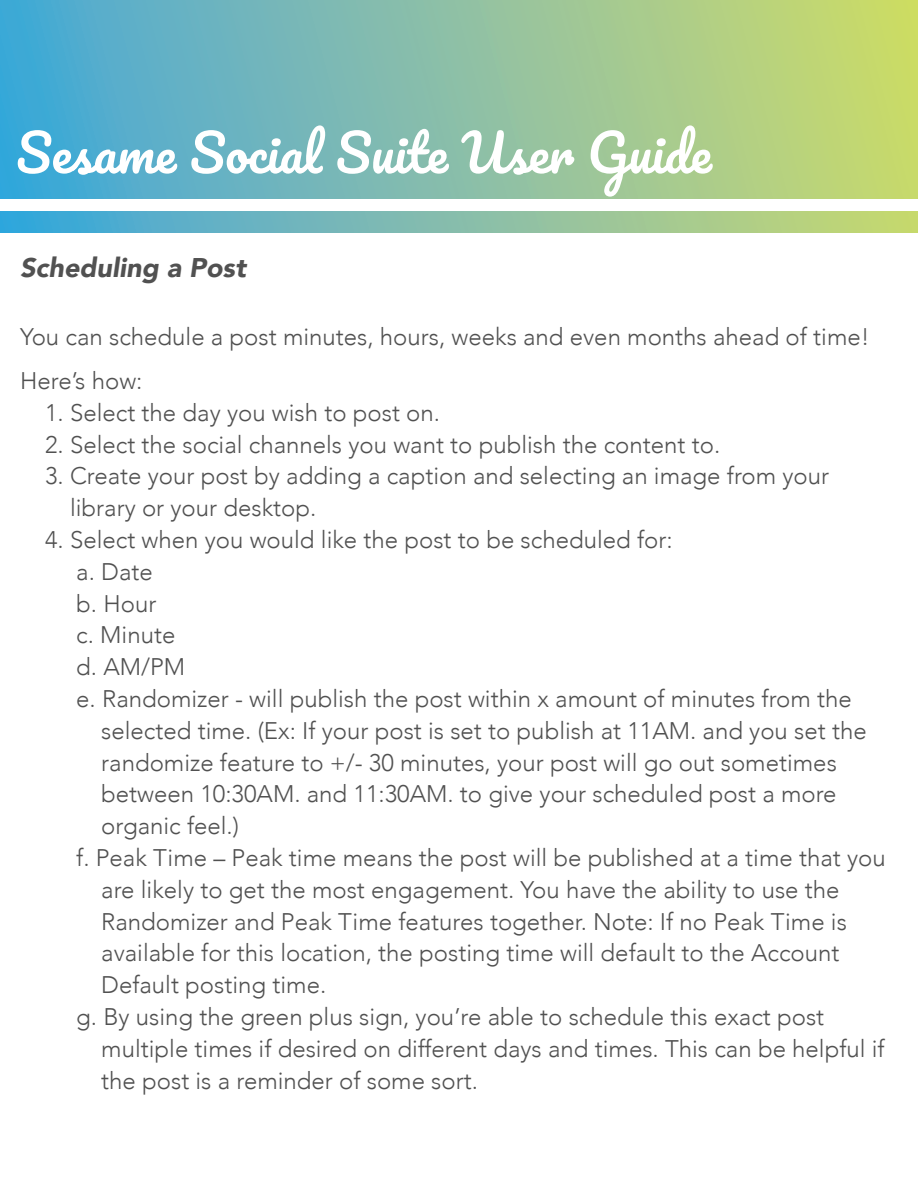
<style>
.page{position:relative;width:918px;height:1188px;background:#fff}
.page>*{position:absolute;margin:0;border:0;box-sizing:border-box;transform-origin:0 0}
.t1{font:51px "Pacifico";color:#fff}
.t2{font:italic 900 27px "Avenir";color:#515151}
.t3{font:300 24px/44.1px "Avenir";color:#515151}
</style>
<div class="page">
<svg style="left:0;top:0;width:918px;height:233px;background:#89c0a5"></svg>
<div style="left:0;top:200px;width:918px;height:11px;background:#fff"></div>
<h1 class="t1" style="left:16px;top:126px;width:696px">Sesame Social Suite User Guide</h1>
<p class="t2" style="left:20px;top:246px;width:228px">Scheduling a Post</p>
<p class="t3" style="left:20px;top:314px;width:851px">You can schedule a post minutes, hours, weeks and even months ahead of time!<br>Here’s how:</p>
<p class="t3" style="left:45px;top:391px;width:397px">1. Select the day you wish to post on.</p>
<p class="t3" style="left:45px;top:422px;width:677px">2. Select the social channels you want to publish the content to.</p>
<p class="t3" style="left:70px;top:460px;width:761px;line-height:31.8px;text-indent:-25px">3. Create your post by adding a caption and selecting an image from your library or your desktop.</p>
<p class="t3" style="left:45px;top:518px;width:629px">4. Select when you would like the post to be scheduled for:</p>
<p class="t3" style="left:76px;top:550px;width:78px">a. Date</p>
<p class="t3" style="left:76px;top:581px;width:82px">b. Hour</p>
<p class="t3" style="left:76px;top:613px;width:101px">c. Minute</p>
<p class="t3" style="left:76px;top:645px;width:110px">d. AM/PM</p>
<p class="t3" style="left:76px;top:677px;width:777px">e. Randomizer - will publish the post within x amount of minutes from the</p>
<p class="t3" style="left:101px;top:709px;width:767px">selected time. (Ex: If your post is set to publish at 11AM. and you set the</p>
<p class="t3" style="left:101px;top:740px;width:737px">randomize feature to +/- 30 minutes, your post will go out sometimes</p>
<p class="t3" style="left:101px;top:772px;width:737px">between 10:30AM. and 11:30AM. to give your scheduled post a more</p>
<p class="t3" style="left:101px;top:804px;width:139px">organic feel.)</p>
<p class="t3" style="left:76px;top:836px;width:811px">f. Peak Time – Peak time means the post will be published at a time that you</p>
<p class="t3" style="left:101px;top:868px;width:740px">are likely to get the most engagement. You have the ability to use the</p>
<p class="t3" style="left:101px;top:899px;width:747px">Randomizer and Peak Time features together. Note: If no Peak Time is</p>
<p class="t3" style="left:101px;top:931px;width:740px">available for this location, the posting time will default to the Account</p>
<p class="t3" style="left:101px;top:963px;width:227px">Default posting time.</p>
<p class="t3" style="left:76px;top:995px;width:750px">g. By using the green plus sign, you’re able to schedule this exact post</p>
<p class="t3" style="left:101px;top:1027px;width:785px">multiple times if desired on different days and times. This can be helpful if</p>
<p class="t3" style="left:101px;top:1058px;width:378px">the post is a reminder of some sort.</p>
</div>
